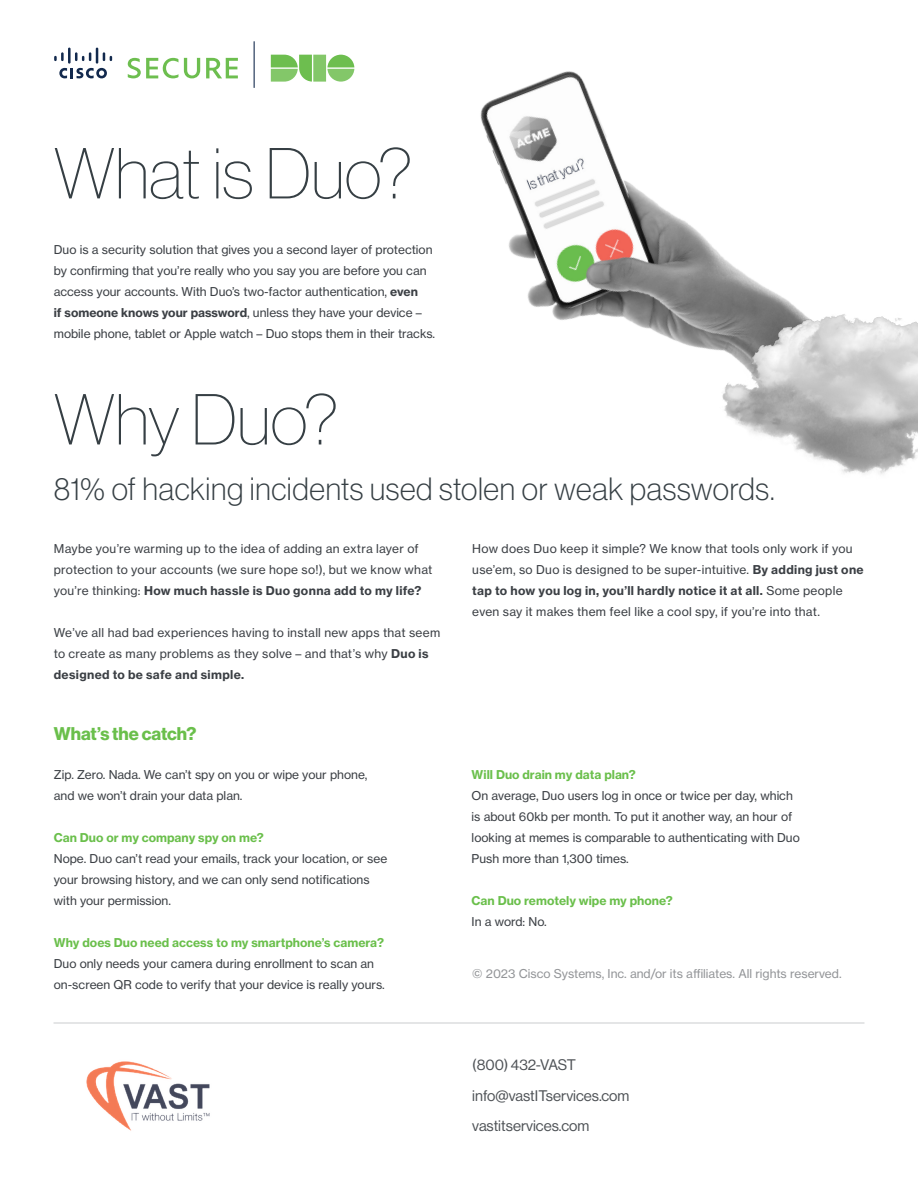
<style>
.page{position:relative;width:918px;height:1188px;background:#fff}
.page>*{position:absolute;margin:0;border:0;box-sizing:border-box;transform-origin:0 0}
.t1{font:70.5px "N Haas Grotesk DS Pro 25 Th";color:#363f44}
.H2_Blue{font:31.5px "N Haas Grotesk DS Pro 35 X Lt";letter-spacing:.02em;color:#363f44}
.t2{font:18px "N Haas Grotesk DS Pro 75 Bd";color:#6abf4b}
.Body_-_Black{font:15px "N Haas Grotesk DS Pro 55 Rg";color:#4e5256}
.Body_Original{font:12px/21px "N Haas Grotesk TX Pro 55 Rg";color:#3b3f44}
.Body{font:12px/21px "N Haas Grotesk TX Pro 55 Rg";letter-spacing:.02em;color:#3b3f44}
.Body_Original-2{font:12px "N Haas Grotesk TX Pro 75 Bd";color:#6abf4b}
.Body-2{font:12px "N Haas Grotesk TX Pro 55 Rg";color:#939598}
.s1{font-family:"N Haas Grotesk TX Pro 75 Bd"}
</style>
<div class="page">
<hr style="left:54px;top:1022px;width:810px;height:2px;background:#dcdddf">
<img style="left:480px;top:71px;width:303px;height:270px">
<img style="left:675px;top:298px;width:243px;height:176px">
<svg style="left:271px;top:55px;width:83px;height:27px"></svg>
<svg style="left:128px;top:58px;width:50px;height:20px"></svg>
<svg style="left:184px;top:58px;width:16px;height:20px"></svg>
<svg style="left:206px;top:58px;width:32px;height:20px"></svg>
<svg style="left:54px;top:48px;width:58px;height:30px"></svg>
<hr style="left:254px;top:41px;width:1px;height:47px;background:#12294d">
<img style="left:86px;top:1061px;width:124px;height:70px">
<p class="t1" style="left:54px;top:134px;width:360px">What is Duo?</p>
<p class="Body_Original" style="left:54px;top:239px;width:383px">Duo is a security solution that gives you a second layer of protection by confirming that you’re really who you say you are before you can access your accounts. With Duo’s two-factor authentication, <span class="s1">even<br>if someone knows your password</span>, unless they have your device – mobile phone, tablet or Apple watch – Duo stops them in their tracks.</p>
<p class="t1" style="left:54px;top:380px;width:286px">Why Duo?</p>
<p class="H2_Blue" style="left:54px;top:471px;width:722px">81% of hacking incidents used stolen or weak passwords.</p>
<p class="Body" style="left:54px;top:538px;width:380px">Maybe you’re warming up to the idea of adding an extra layer of protection to your accounts (we sure hope so!), but we know what you’re thinking: <span class="s1">How much hassle is Duo gonna add to my life?</span></p>
<p class="Body" style="left:54px;top:622px;width:388px">We’ve all had bad experiences having to install new apps that seem to create as many problems as they solve – and that’s why <span class="s1">Duo is designed to be safe and simple.</span></p>
<h3 class="t2" style="left:54px;top:723px;width:144px">What’s the catch?</h3>
<p class="Body_Original" style="left:54px;top:764px;width:315px">Zip. Zero. Nada. We can’t spy on you or wipe your phone, and we won’t drain your data plan.</p>
<p class="Body_Original-2" style="left:54px;top:830px;width:211px">Can Duo or my company spy on me?</p>
<p class="Body_Original" style="left:54px;top:848px;width:335px">Nope. Duo can’t read your emails, track your location, or see your browsing history, and we can only send notifications with your permission.</p>
<p class="Body_Original-2" style="left:54px;top:935px;width:332px">Why does Duo need access to my smartphone’s camera?</p>
<p class="Body_Original" style="left:54px;top:953px;width:333px">Duo only needs your camera during enrollment to scan an on-screen QR code to verify that your device is really yours.</p>
<p class="Body" style="left:472px;top:538px;width:393px">How does Duo keep it simple? We know that tools only work if you use’em, so Duo is designed to be super-intuitive. <span class="s1">By adding just one tap to how you log in, you’ll hardly notice it at all.</span> Some people even say it makes them feel like a cool spy, if you’re into that.</p>
<p class="Body_Original-2" style="left:472px;top:767px;width:166px">Will Duo drain my data plan?</p>
<p class="Body_Original" style="left:472px;top:785px;width:330px">On average, Duo users log in once or twice per day, which is about 60kb per month. To put it another way, an hour of looking at memes is comparable to authenticating with Duo Push more than 1,300 times.</p>
<p class="Body_Original-2" style="left:472px;top:893px;width:203px">Can Duo remotely wipe my phone?</p>
<p class="Body_Original" style="left:472px;top:911px;width:77px">In a word: No.</p>
<p class="Body-2" style="left:472px;top:966px;width:371px">© 2023 Cisco Systems, Inc. and/or its affiliates. All rights reserved.</p>
<p class="Body_-_Black" style="left:472px;top:1057px;width:105px">(800) 432-VAST</p>
<p class="Body_-_Black" style="left:472px;top:1088px;width:159px">info@vastITservices.com</p>
<p class="Body_-_Black" style="left:472px;top:1118px;width:118px">vastitservices.com</p>
</div>
